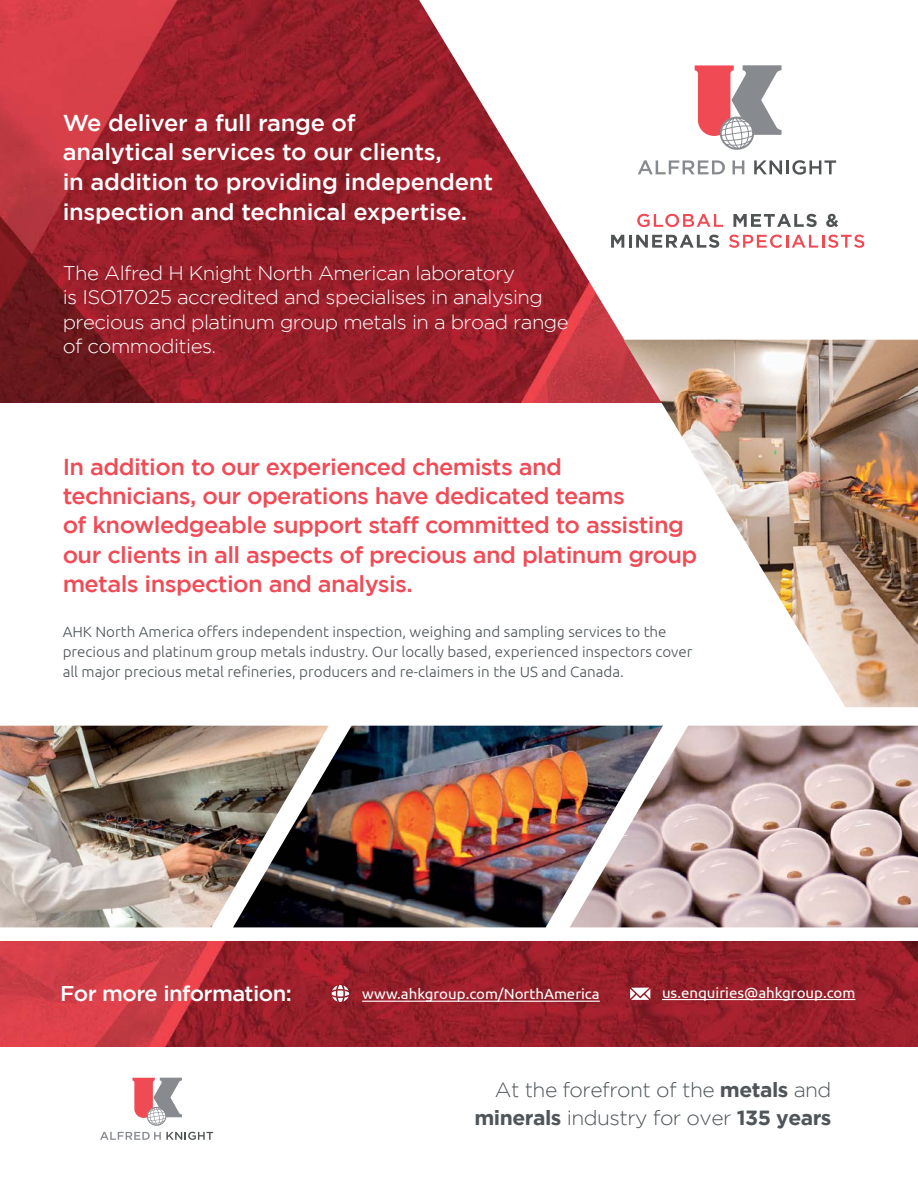
<style>
.page{position:relative;width:918px;height:1188px;background:#fff}
.page>*{position:absolute;margin:0;border:0;box-sizing:border-box;transform-origin:0 0}
.t1{font:500 22.95px/29.2px "Gotham";letter-spacing:-.025em;color:#f04b56}
.t2{font:500 22.95px/29.5px "Gotham";letter-spacing:-.01em;color:#fff}
.t3{font:500 21.3px "Gotham";letter-spacing:-.025em;color:#fff}
.t4{font:300 20.4px/27.8px "Gotham";letter-spacing:-.025em;color:#4f5559;text-align:right}
.t5{font:300 19.65px/24.6px "Gotham";letter-spacing:-.025em;color:#fff}
.t6{font:300 14.7px/19.6px "Ubuntu";color:#4f5559}
.t7{font:14.55px "Ubuntu";color:#fff}
.s1{font-weight:700}
</style>
<div class="page">
<img style="left:0;top:0;width:623px;height:402px">
<svg style="left:419px;top:0;width:499px;height:355px"></svg>
<img style="left:0;top:941px;width:918px;height:105px">
<svg style="left:638px;top:160px;width:87px;height:14px"></svg>
<svg style="left:733px;top:160px;width:11px;height:14px"></svg>
<svg style="left:754px;top:160px;width:28px;height:14px"></svg>
<hr style="left:786px;top:160px;width:3px;height:14px;background:#505455">
<svg style="left:792px;top:160px;width:44px;height:15px"></svg>
<svg style="left:695px;top:65px;width:87px;height:86px"></svg>
<svg style="left:637px;top:214px;width:86px;height:13px"></svg>
<svg style="left:733px;top:214px;width:84px;height:13px"></svg>
<svg style="left:826px;top:214px;width:12px;height:13px"></svg>
<svg style="left:611px;top:235px;width:108px;height:13px"></svg>
<svg style="left:729px;top:235px;width:135px;height:13px"></svg>
<hr style="left:662px;top:999px;width:193px;height:1px;background:#fff">
<svg style="left:630px;top:988px;width:20px;height:12px"></svg>
<hr style="left:362px;top:1001px;width:238px;height:1px;background:#fff">
<svg style="left:332px;top:985px;width:17px;height:17px"></svg>
<svg style="left:100px;top:1132px;width:113px;height:8px"></svg>
<svg style="left:132px;top:1078px;width:50px;height:48px"></svg>
<img style="left:0;top:726px;width:233px;height:201px">
<img style="left:623px;top:340px;width:295px;height:367px">
<img style="left:663px;top:726px;width:255px;height:201px">
<img style="left:233px;top:726px;width:430px;height:201px">
<h1 class="t2" style="left:63px;top:108px;width:432px">We deliver a full range of<br>analytical services to our clients,<br>in addition to providing independent inspection and technical expertise.</h1>
<h3 class="t5" style="left:63px;top:260px;width:508px">The Alfred H Knight North American laboratory<br>is ISO17025 accredited and specialises in analysing precious and platinum group metals in a broad range of commodities.</h3>
<p class="t1" style="left:63px;top:452px;width:636px">In addition to our experienced chemists and technicians, our operations have dedicated teams<br>of knowledgeable support staff committed to assisting our clients in all aspects of precious and platinum group metals inspection and analysis.</p>
<p class="t6" style="left:63px;top:622px;width:631px">AHK North America offers independent inspection, weighing and sampling services to the precious and platinum group metals industry. Our locally based, experienced inspectors cover all major precious metal refineries, producers and re-claimers in the US and Canada.</p>
<h2 class="t3" style="left:60px;top:981px;width:233px">For more information:</h2>
<p class="t7" style="left:362px;top:985px;width:239px">www.ahkgroup.com/NorthAmerica</p>
<p class="t7" style="left:662px;top:984px;width:195px">us.enquiries@ahkgroup.com</p>
<h3 class="t4" style="left:474px;top:1075px;width:359px">At the forefront of the <span class="s1">metals</span> and <span class="s1">minerals</span> industry for over <span class="s1">135 years</span></h3>
</div>
